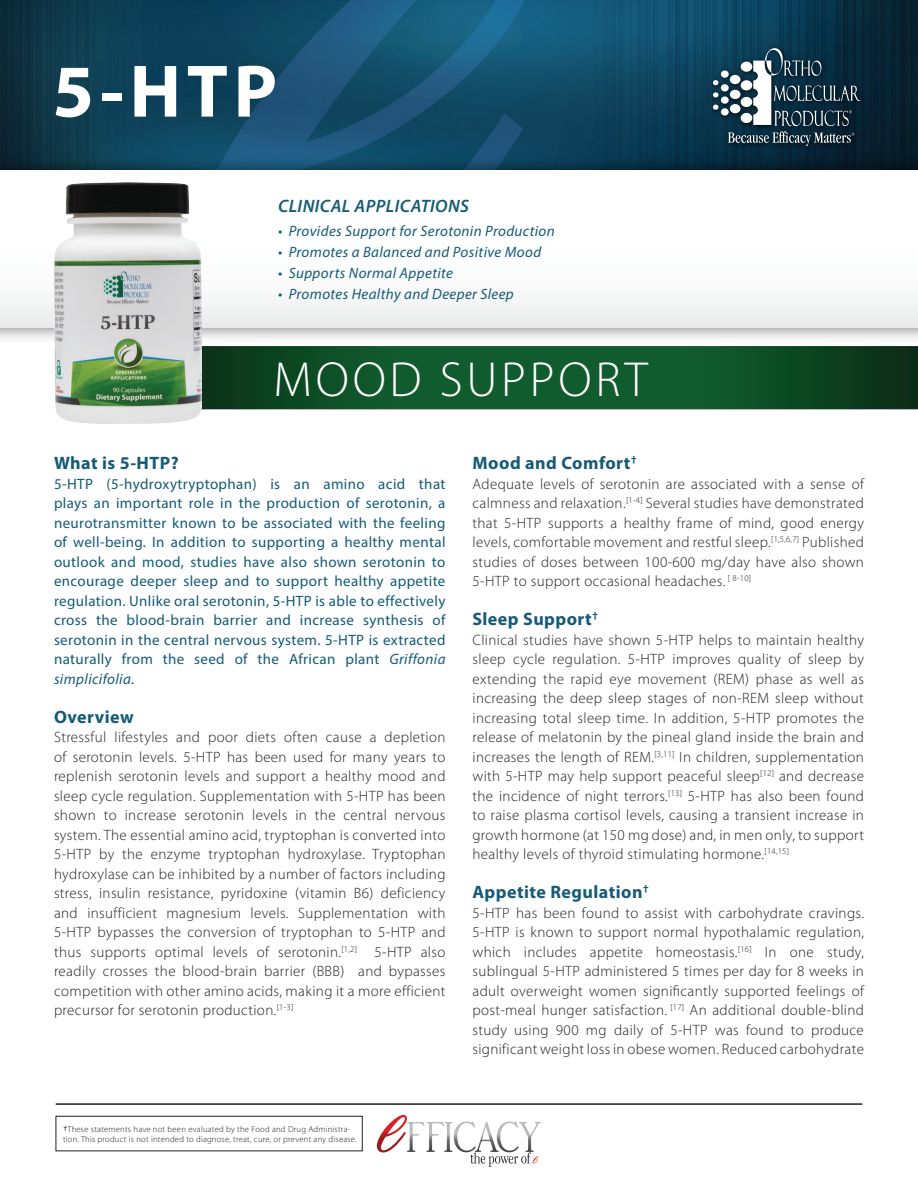
<style>
.page{position:relative;width:918px;height:1188px;background:#fff}
.page>*{position:absolute;margin:0;border:0;box-sizing:border-box;transform-origin:0 0}
.t1{font:700 75px "Myriad Pro";color:#fff}
.t2{font:300 49.5px "Myriad Pro";letter-spacing:.075em;color:#fff}
.t3{font:700 18px "Myriad Pro";letter-spacing:.025em;color:#155b77}
.t4{font:italic 600 18px "Myriad Pro";letter-spacing:.025em;color:#155b77}
.t5{font:300 15px/19.5px "Myriad Pro";letter-spacing:.025em;color:#231f20;text-align:justify}
.t6{font:15px/19.5px "Myriad Pro";letter-spacing:.025em;color:#155b77;text-align:justify}
.t7{font:italic 15px "Myriad Pro";letter-spacing:.025em;color:#155b77}
.t8{font:300 8.7px/10.4px "Myriad Pro";letter-spacing:.025em;color:#231f20}
.s1{font-style:italic}
.s2{font-family:"Calibri";font-size:9px;color:#000}
</style>
<div class="page">
<img style="left:202px;top:350px;width:716px;height:60px">
<img style="left:0;top:0;width:918px;height:148px">
<img style="left:0;top:148px;width:918px;height:202px">
<div style="left:0;top:170px;width:918px;height:158px;background:linear-gradient(to bottom,#fff,#f2f3f3)"></div>
<img style="left:708px;top:43px;width:160px;height:111px">
<div style="left:721px;top:70px;width:8px;height:8px;background:#fff;border-radius:50%"></div>
<div style="left:721px;top:84px;width:8px;height:8px;background:#fff;border-radius:50%"></div>
<div style="left:721px;top:96px;width:8px;height:8px;background:#fff;border-radius:50%"></div>
<div style="left:721px;top:108px;width:8px;height:8px;background:#fff;border-radius:50%"></div>
<svg style="left:713px;top:80px;width:5px;height:5px"></svg>
<svg style="left:713px;top:92px;width:5px;height:6px"></svg>
<svg style="left:713px;top:105px;width:5px;height:5px"></svg>
<svg style="left:728px;top:48px;width:133px;height:98px;background:#3c5563"></svg>
<svg style="left:377px;top:1115px;width:164px;height:52px"></svg>
<hr style="left:56px;top:1103px;width:806px;height:2px;background:#211e1e">
<div style="left:56px;top:1116px;width:307px;height:35px;border:1px solid #231f20"></div>
<img style="left:55px;top:183px;width:147px;height:241px">
<h1 class="t1" style="left:52px;top:42px;width:226px">5-HTP</h1>
<p class="t4" style="left:278px;top:194px;width:193px">CLINICAL APPLICATIONS</p>
<p class="t7" style="left:278px;top:222px;width:278px">• Provides Support for Serotonin Production</p>
<p class="t7" style="left:278px;top:243px;width:265px">• Promotes a Balanced and Positive Mood</p>
<p class="t7" style="left:278px;top:264px;width:177px">• Supports Normal Appetite</p>
<p class="t7" style="left:278px;top:285px;width:237px">• Promotes Healthy and Deeper Sleep</p>
<h2 class="t2" style="left:274px;top:350px;width:376px">MOOD SUPPORT</h2>
<p class="t3" style="left:54px;top:452px;width:126px">What is 5-HTP?</p>
<p class="t6" style="left:54px;top:474px;width:393px">5-HTP (5-hydroxytryptophan) is an amino acid that plays an important role in the production of serotonin, a neurotransmitter known to be associated with the feeling of well-being. In addition to supporting a healthy mental outlook and mood, studies have also shown serotonin to encourage deeper sleep and to support healthy appetite regulation. Unlike oral serotonin, 5-HTP is able to effectively cross the blood-brain barrier and increase synthesis of serotonin in the central nervous system. 5-HTP is extracted naturally from the seed of the African plant <span class="s1">Griffonia simplicifolia</span>.</p>
<p class="t3" style="left:54px;top:705px;width:81px">Overview</p>
<p class="t5" style="left:54px;top:728px;width:393px">Stressful lifestyles and poor diets often cause a depletion of serotonin levels. 5-HTP has been used for many years to replenish serotonin levels and support a healthy mood and sleep cycle regulation. Supplementation with 5-HTP has been shown to increase serotonin levels in the central nervous system. The essential amino acid, tryptophan is converted into 5-HTP by the enzyme tryptophan hydroxylase. Tryptophan hydroxylase can be inhibited by a number of factors including stress, insulin resistance, pyridoxine (vitamin B6) deficiency and insufficient magnesium levels. Supplementation with 5-HTP bypasses the conversion of tryptophan to 5-HTP and thus supports optimal levels of serotonin.<sup>[1,2]</sup> 5-HTP also readily crosses the blood-brain barrier (BBB) and bypasses competition with other amino acids, making it a more efficient precursor for serotonin production.<sup>[1-3]</sup></p>
<p class="t3" style="left:472px;top:452px;width:166px">Mood and Comfort<sup>†</sup></p>
<p class="t5" style="left:472px;top:474px;width:393px">Adequate levels of serotonin are associated with a sense of calmness and relaxation.<sup>[1-4]</sup> Several studies have demonstrated that 5-HTP supports a healthy frame of mind, good energy levels, comfortable movement and restful sleep.<sup>[1,5,6,7]</sup> Published studies of doses between 100-600 mg/day have also shown 5-HTP to support occasional headaches. <sup>[</sup> <sup>8-10]</sup></p>
<p class="t3" style="left:472px;top:608px;width:127px">Sleep Support<sup>†</sup></p>
<p class="t5" style="left:472px;top:630px;width:393px">Clinical studies have shown 5-HTP helps to maintain healthy sleep cycle regulation. 5-HTP improves quality of sleep by extending the rapid eye movement (REM) phase as well as increasing the deep sleep stages of non-REM sleep without increasing total sleep time. In addition, 5-HTP promotes the release of melatonin by the pineal gland inside the brain and increases the length of REM.<sup>[3,11]</sup> In children, supplementation with 5-HTP may help support peaceful sleep<sup>[12]</sup> and decrease the incidence of night terrors.<sup>[13]</sup> 5-HTP has also been found to raise plasma cortisol levels, causing a transient increase in growth hormone (at 150 mg dose) and, in men only, to support healthy levels of thyroid stimulating hormone.<sup>[14,15]</sup></p>
<p class="t3" style="left:472px;top:881px;width:178px">Appetite Regulation<sup>†</sup></p>
<p class="t5" style="left:472px;top:903px;width:393px">5-HTP has been found to assist with carbohydrate cravings.<br>5-HTP is known to support normal hypothalamic regulation, which includes appetite homeostasis.<sup>[16]</sup> In one study, sublingual 5-HTP administered 5 times per day for 8 weeks in adult overweight women significantly supported feelings of post-meal hunger satisfaction. <sup>[17]</sup> An additional double-blind study using 900 mg daily of 5-HTP was found to produce significant weight loss in obese women. Reduced carbohydrate</p>
<p class="t8" style="left:63px;top:1124px;width:295px"><span class="s2">†</span>These statements have not been evaluated by the Food and Drug Administra&shy;tion. This product is not intended to diagnose, treat, cure, or prevent any disease.</p>
</div>
